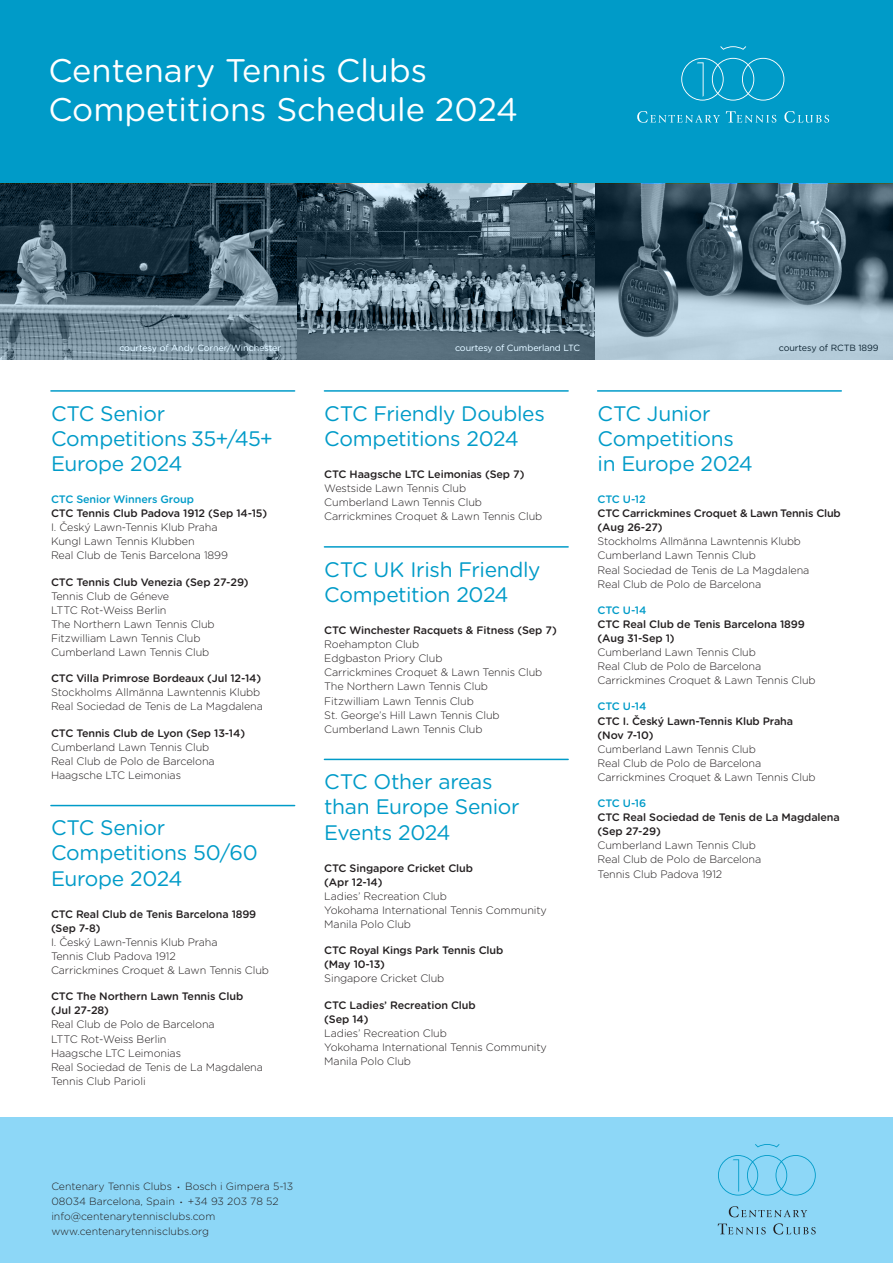
<style>
.page{position:relative;width:893px;height:1263px;background:#fff}
.page>*{position:absolute;margin:0;border:0;box-sizing:border-box;transform-origin:0 0}
.t1{font:32.7px "Gotham Rnd";color:#fff}
.t2{font:21px/25.2px "Gotham Rnd";letter-spacing:-.015em;color:#009bc8}
.t3{font:300 10.8px "Gotham Rnd";letter-spacing:-.01em;color:#231f20}
.t4{font:500 10.8px/14.1px "Gotham Rnd";letter-spacing:-.01em;color:#231f20}
.t5{font:500 10.8px "Gotham Rnd";color:#009bc8}
.t6{font:300 10.5px/15px "Gotham Rnd";color:#231f20}
.t7{font:9px "Gotham Rnd";letter-spacing:-.01em;color:#fff}
.t8{font:9px "Gotham Rnd";letter-spacing:-.01em;color:#231f20}
.s1{color:#009bc8}
.s2{font-family:"Univers LT Std";font-size:4.5px}
</style>
<div class="page">
<hr style="left:598px;top:390px;width:243px;height:2px;background:#009bc8">
<hr style="left:324px;top:390px;width:244px;height:2px;background:#009bc8">
<hr style="left:324px;top:546px;width:244px;height:2px;background:#009bc8">
<hr style="left:324px;top:759px;width:244px;height:1px;background:#009bc8">
<hr style="left:51px;top:390px;width:244px;height:2px;background:#009bc8">
<hr style="left:51px;top:805px;width:244px;height:1px;background:#009bc8">
<div style="left:0;top:1117px;width:893px;height:146px;background:#8dd7f7"></div>
<svg style="left:729px;top:1206px;width:78px;height:11px"></svg>
<svg style="left:718px;top:1223px;width:48px;height:11px"></svg>
<svg style="left:773px;top:1223px;width:43px;height:11px"></svg>
<svg style="left:755px;top:1144px;width:24px;height:3px"></svg>
<svg style="left:718px;top:1155px;width:98px;height:40px"></svg>
<div style="left:0;top:0;width:893px;height:184px;background:#009bc8"></div>
<svg style="left:637px;top:111px;width:83px;height:12px"></svg>
<svg style="left:726px;top:111px;width:50px;height:12px"></svg>
<svg style="left:784px;top:111px;width:45px;height:12px"></svg>
<svg style="left:720px;top:46px;width:26px;height:4px"></svg>
<svg style="left:681px;top:58px;width:103px;height:43px"></svg>
<svg style="left:0;top:184px;width:893px;height:175px;background:#506775"></svg>
<p class="t1" style="left:48px;top:48px;width:380px">Centenary Tennis Clubs</p>
<p class="t1" style="left:48px;top:87px;width:471px">Competitions Schedule 2024</p>
<p class="t7" style="left:119px;top:341px;width:163px">courtesy of Andy Corner/Winchester</p>
<p class="t7" style="left:455px;top:341px;width:126px">courtesy of Cumberland LTC</p>
<p class="t8" style="left:779px;top:341px;width:101px">courtesy of RCTB 1899</p>
<p class="t2" style="left:51px;top:400px;width:224px">CTC Senior<br>Competitions 35+/45+<br>Europe 2024</p>
<p class="t4" style="left:51px;top:492px;width:218px"><span class="s1">CTC Senior Winners Group<br></span>CTC Tennis Club Padova 1912 (Sep 14-15)</p>
<p class="t3" style="left:51px;top:520px;width:168px">I. Český Lawn-Tennis Klub Praha</p>
<p class="t3" style="left:51px;top:534px;width:145px">Kungl Lawn Tennis Klubben</p>
<p class="t3" style="left:51px;top:548px;width:179px">Real Club de Tenis Barcelona 1899</p>
<p class="t4" style="left:51px;top:574px;width:199px">CTC Tennis Club Venezia (Sep 27-29)</p>
<p class="t3" style="left:51px;top:589px;width:120px">Tennis Club de Géneve</p>
<p class="t3" style="left:51px;top:603px;width:117px">LTTC Rot-Weiss Berlin</p>
<p class="t3" style="left:51px;top:617px;width:165px">The Northern Lawn Tennis Club</p>
<p class="t3" style="left:51px;top:631px;width:151px">Fitzwilliam Lawn Tennis Club</p>
<p class="t3" style="left:51px;top:645px;width:160px">Cumberland Lawn Tennis Club</p>
<p class="t4" style="left:51px;top:671px;width:212px">CTC Villa Primrose Bordeaux (Jul 12-14)</p>
<p class="t3" style="left:51px;top:685px;width:211px">Stockholms Allmänna Lawntennis Klubb</p>
<p class="t3" style="left:51px;top:699px;width:213px">Real Sociedad de Tenis de La Magdalena</p>
<p class="t4" style="left:51px;top:725px;width:196px">CTC Tennis Club de Lyon (Sep 13-14)</p>
<p class="t3" style="left:51px;top:739px;width:160px">Cumberland Lawn Tennis Club</p>
<p class="t3" style="left:51px;top:754px;width:165px">Real Club de Polo de Barcelona</p>
<p class="t3" style="left:51px;top:768px;width:132px">Haagsche LTC Leimonias</p>
<p class="t2" style="left:51px;top:814px;width:208px">CTC Senior<br>Competitions 50/60<br>Europe 2024</p>
<p class="t4" style="left:51px;top:906px;width:207px">CTC Real Club de Tenis Barcelona 1899 (Sep 7-8)</p>
<p class="t3" style="left:51px;top:935px;width:168px">I. Český Lawn-Tennis Klub Praha</p>
<p class="t3" style="left:51px;top:949px;width:126px">Tennis Club Padova 1912</p>
<p class="t3" style="left:51px;top:963px;width:220px">Carrickmines Croquet &amp; Lawn Tennis Club</p>
<p class="t4" style="left:51px;top:989px;width:194px">CTC The Northern Lawn Tennis Club (Jul 27-28)</p>
<p class="t3" style="left:51px;top:1017px;width:165px">Real Club de Polo de Barcelona</p>
<p class="t3" style="left:51px;top:1031px;width:117px">LTTC Rot-Weiss Berlin</p>
<p class="t3" style="left:51px;top:1045px;width:132px">Haagsche LTC Leimonias</p>
<p class="t3" style="left:51px;top:1060px;width:213px">Real Sociedad de Tenis de La Magdalena</p>
<p class="t3" style="left:51px;top:1074px;width:96px">Tennis Club Parioli</p>
<p class="t2" style="left:324px;top:400px;width:222px">CTC Friendly Doubles<br>Competitions 2024</p>
<p class="t4" style="left:324px;top:466px;width:202px">CTC Haagsche LTC Leimonias (Sep 7)</p>
<p class="t3" style="left:324px;top:481px;width:143px">Westside Lawn Tennis Club</p>
<p class="t3" style="left:324px;top:495px;width:159px">Cumberland Lawn Tennis Club</p>
<p class="t3" style="left:324px;top:509px;width:220px">Carrickmines Croquet &amp; Lawn Tennis Club</p>
<p class="t2" style="left:324px;top:556px;width:218px">CTC UK Irish Friendly<br>Competition 2024</p>
<p class="t4" style="left:324px;top:623px;width:234px">CTC Winchester Racquets &amp; Fitness (Sep 7)</p>
<p class="t3" style="left:324px;top:637px;width:96px">Roehampton Club</p>
<p class="t3" style="left:324px;top:651px;width:120px">Edgbaston Priory Club</p>
<p class="t3" style="left:324px;top:665px;width:220px">Carrickmines Croquet &amp; Lawn Tennis Club</p>
<p class="t3" style="left:324px;top:679px;width:165px">The Northern Lawn Tennis Club</p>
<p class="t3" style="left:324px;top:693px;width:151px">Fitzwilliam Lawn Tennis Club</p>
<p class="t3" style="left:324px;top:707px;width:177px">St. George’s Hill Lawn Tennis Club</p>
<p class="t3" style="left:324px;top:722px;width:160px">Cumberland Lawn Tennis Club</p>
<p class="t2" style="left:324px;top:768px;width:197px">CTC Other areas than Europe Senior<br>Events 2024</p>
<p class="t4" style="left:324px;top:860px;width:150px">CTC Singapore Cricket Club (Apr 12-14)</p>
<p class="t3" style="left:324px;top:889px;width:124px">Ladies’ Recreation Club</p>
<p class="t3" style="left:324px;top:903px;width:224px">Yokohama International Tennis Community</p>
<p class="t3" style="left:324px;top:917px;width:88px">Manila Polo Club</p>
<p class="t4" style="left:324px;top:943px;width:181px">CTC Royal Kings Park Tennis Club (May 10-13)</p>
<p class="t3" style="left:324px;top:971px;width:122px">Singapore Cricket Club</p>
<p class="t4" style="left:324px;top:997px;width:153px">CTC Ladies’ Recreation Club (Sep 14)</p>
<p class="t3" style="left:324px;top:1026px;width:124px">Ladies’ Recreation Club</p>
<p class="t3" style="left:324px;top:1040px;width:224px">Yokohama International Tennis Community</p>
<p class="t3" style="left:324px;top:1054px;width:88px">Manila Polo Club</p>
<p class="t6" style="left:51px;top:1179px;width:122px">Centenary Tennis Clubs</p>
<p class="t6" style="left:177px;top:1179px;width:117px"><span class="s2">•</span> Bosch i Gimpera 5-13</p>
<p class="t6" style="left:51px;top:1194px;width:125px">08034 Barcelona, Spain</p>
<p class="t6" style="left:51px;top:1194px;width:229px;text-indent:129px"><span class="s2">•</span> +34 93 203 78 52 info@centenarytennisclubs.com</p>
<p class="t6" style="left:51px;top:1224px;width:159px">www.centenarytennisclubs.org</p>
<p class="t2" style="left:598px;top:400px;width:114px">CTC Junior</p>
<p class="t2" style="left:598px;top:425px;width:138px">Competitions</p>
<p class="t2" style="left:598px;top:450px;width:157px">in Europe 2024</p>
<p class="t4" style="left:598px;top:492px;width:245px"><span class="s1">CTC U-12<br></span>CTC Carrickmines Croquet &amp; Lawn Tennis Club (Aug 26-27)</p>
<p class="t3" style="left:598px;top:534px;width:205px">Stockholms Allmänna Lawntennis Klubb</p>
<p class="t3" style="left:598px;top:548px;width:160px">Cumberland Lawn Tennis Club</p>
<p class="t3" style="left:598px;top:562px;width:213px">Real Sociedad de Tenis de La Magdalena</p>
<p class="t3" style="left:598px;top:577px;width:165px">Real Club de Polo de Barcelona</p>
<p class="t5" style="left:598px;top:602px;width:50px">CTC U-14</p>
<p class="t4" style="left:598px;top:616px;width:209px">CTC Real Club de Tenis Barcelona 1899 (Aug 31-Sep 1)</p>
<p class="t3" style="left:598px;top:645px;width:160px">Cumberland Lawn Tennis Club</p>
<p class="t3" style="left:598px;top:659px;width:165px">Real Club de Polo de Barcelona</p>
<p class="t3" style="left:598px;top:673px;width:220px">Carrickmines Croquet &amp; Lawn Tennis Club</p>
<p class="t4" style="left:598px;top:699px;width:197px"><span class="s1">CTC U-14<br></span>CTC I. Český Lawn-Tennis Klub Praha (Nov 7-10)</p>
<p class="t3" style="left:598px;top:742px;width:160px">Cumberland Lawn Tennis Club</p>
<p class="t3" style="left:598px;top:756px;width:165px">Real Club de Polo de Barcelona</p>
<p class="t3" style="left:598px;top:770px;width:220px">Carrickmines Croquet &amp; Lawn Tennis Club</p>
<p class="t4" style="left:598px;top:796px;width:244px"><span class="s1">CTC U-16<br></span>CTC Real Sociedad de Tenis de La Magdalena (Sep 27-29)</p>
<p class="t3" style="left:598px;top:838px;width:160px">Cumberland Lawn Tennis Club</p>
<p class="t3" style="left:598px;top:852px;width:165px">Real Club de Polo de Barcelona</p>
<p class="t3" style="left:598px;top:866px;width:126px">Tennis Club Padova 1912</p>
</div>
